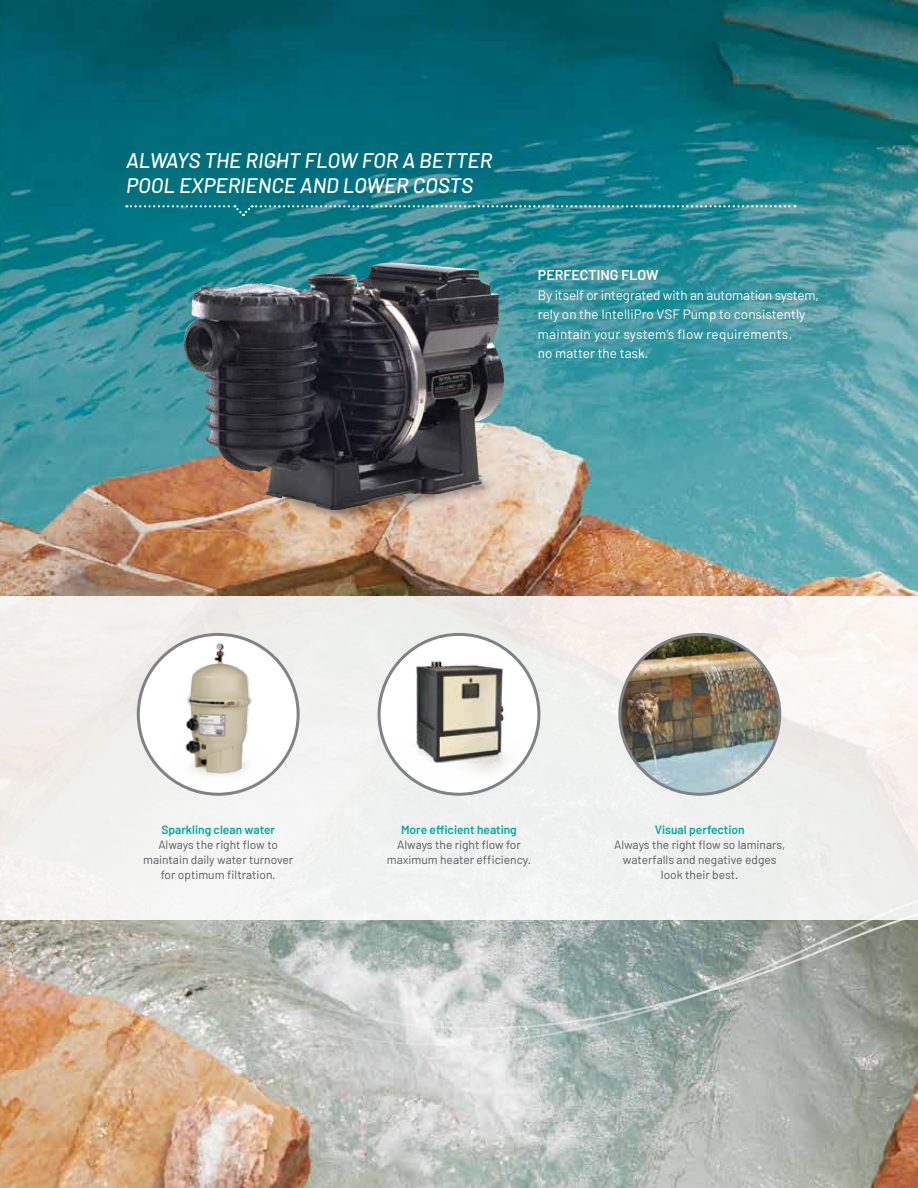
<style>
.page{position:relative;width:918px;height:1188px;background:#fff}
.page>*{position:absolute;margin:0;border:0;box-sizing:border-box;transform-origin:0 0}
.t1{font:italic 500 21px/25.5px "Barlow";color:#fff}
.t2{font:600 14.25px "Barlow";color:#fff}
.t3{font:13.5px/19.5px "Barlow";color:#fff}
.t4{font:12px/15px "Barlow";color:#58595b;text-align:center}
.t5{font:600 12px "Barlow";color:#00a9a1}
</style>
<div class="page">
<img style="left:0;top:0;width:918px;height:1188px">
<svg style="left:126px;top:205px;width:670px;height:12px;background:#2e8c97"></svg>
<div style="left:0;top:596px;width:918px;height:324px;background:#f2f1ef"></div>
<svg style="left:138px;top:634px;width:160px;height:160px;fill:#fff"></svg>
<img style="left:151px;top:638px;width:133px;height:155px">
<div style="left:137px;top:633px;width:163px;height:163px;border:3px solid #808285;border-radius:50%"></div>
<div style="left:379px;top:634px;width:160px;height:160px;background:#fff;border-radius:50%"></div>
<img style="left:379px;top:652px;width:160px;height:128px">
<div style="left:378px;top:633px;width:162px;height:163px;border:3px solid #808285;border-radius:50%"></div>
<img style="left:620px;top:634px;width:160px;height:160px;border-radius:80px">
<div style="left:618px;top:633px;width:163px;height:163px;border:3px solid #808285;border-radius:50%"></div>
<svg style="left:191px;top:853px;width:727px;height:243px"></svg>
<div style="left:273px;top:454px;width:227px;height:71px;background:#231f20;opacity:.75"></div>
<svg style="left:269px;top:451px;width:214px;height:56px;background:#504b4c"></svg>
<img style="left:184px;top:263px;width:200px;height:73px">
<h1 class="t1" style="left:126px;top:147px;width:368px">ALWAYS THE RIGHT FLOW FOR A BETTER<br>POOL EXPERIENCE AND LOWER COSTS</h1>
<p class="t2" style="left:538px;top:266px;width:122px">PERFECTING FLOW</p>
<p class="t3" style="left:538px;top:285px;width:283px">By itself or integrated with an automation system, rely on the IntelliPro VSF Pump to consistently maintain your system’s flow requirements,<br>no matter the task.</p>
<p class="t5" style="left:161px;top:822px;width:115px">Sparkling clean water</p>
<p class="t4" style="left:143px;top:837px;width:152px">Always the right flow to maintain daily water turnover for optimum filtration.</p>
<p class="t5" style="left:401px;top:822px;width:117px">More efficient heating</p>
<p class="t4" style="left:387px;top:837px;width:146px">Always the right flow for maximum heater efficiency.</p>
<p class="t5" style="left:655px;top:822px;width:91px">Visual perfection</p>
<p class="t4" style="left:614px;top:837px;width:173px">Always the right flow so laminars, waterfalls and negative edges look their best.</p>
</div>
